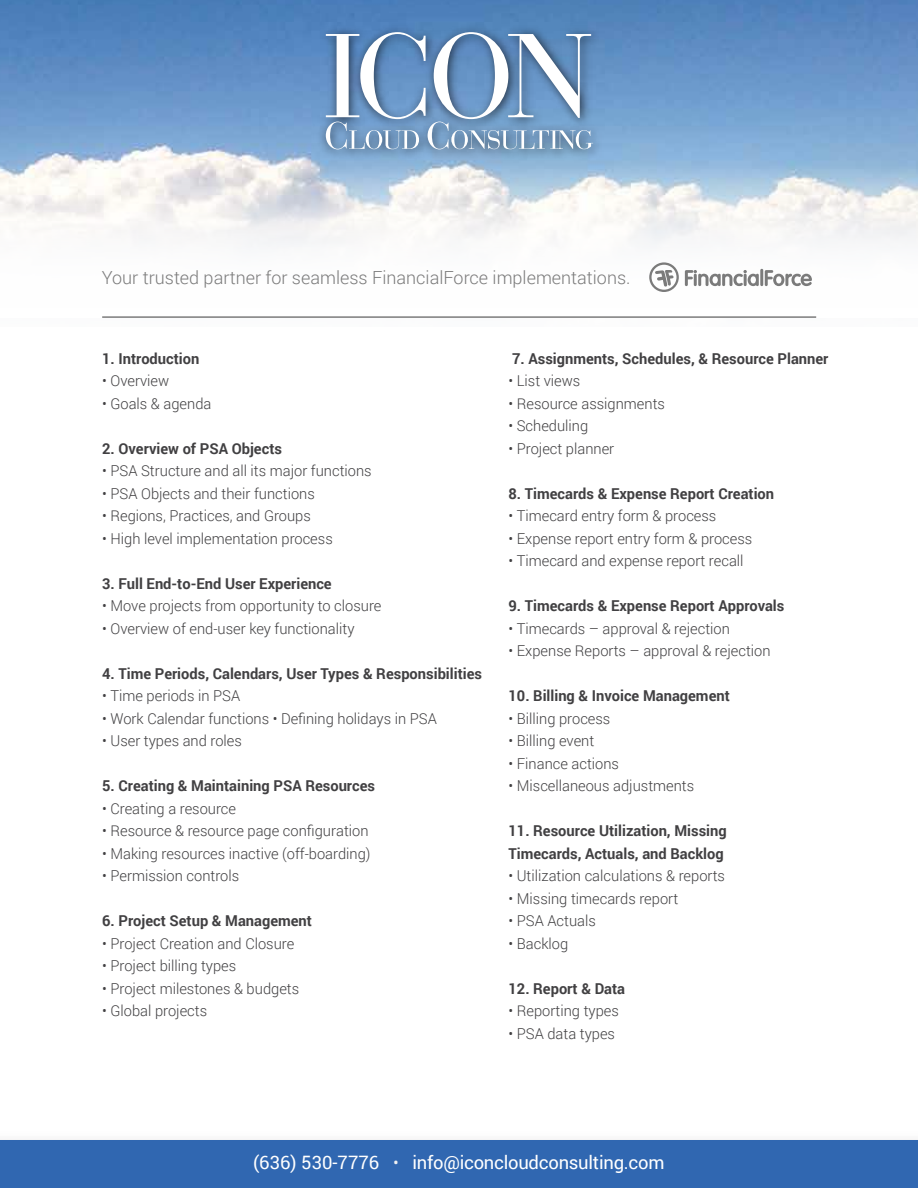
<style>
.page{position:relative;width:918px;height:1188px;background:#fff}
.page>*{position:absolute;margin:0;border:0;box-sizing:border-box;transform-origin:0 0}
.t1{font:18.45px "Roboto";letter-spacing:-.015em;color:#fff}
.t2{font:300 18px "Roboto";color:#7b7b7b}
.t3{font:300 15px "Roboto";color:#414042}
.t4{font:700 15px/22.5px "Roboto";color:#414042}
.s1{font-weight:300;font-size:18px;color:#f1f1f2}
</style>
<div class="page">
<img style="left:0;top:0;width:918px;height:166px">
<svg style="left:0;top:166px;width:918px;height:152px"></svg>
<div style="left:0;top:205px;width:918px;height:112px;background:linear-gradient(to bottom,#f4f3f2,#fff)"></div>
<div style="left:0;top:1140px;width:918px;height:48px;background:#3067b1"></div>
<img style="left:314px;top:20px;width:294px;height:145px">
<svg style="left:326px;top:32px;width:267px;height:117px"></svg>
<svg style="left:685px;top:270px;width:74px;height:16px"></svg>
<hr style="left:760px;top:269px;width:3px;height:17px;background:#7b7b7b">
<svg style="left:765px;top:270px;width:47px;height:16px"></svg>
<svg style="left:649px;top:262px;width:30px;height:30px"></svg>
<hr style="left:102px;top:316px;width:714px;height:2px;background:#7b7b7b">
<p class="t2" style="left:102px;top:265px;width:530px">Your trusted partner for seamless FinancialForce implementations.</p>
<p class="t4" style="left:102px;top:346px;width:99px">1. Introduction</p>
<p class="t3" style="left:102px;top:370px;width:69px">• Overview</p>
<p class="t3" style="left:102px;top:393px;width:111px">• Goals &amp; agenda</p>
<p class="t4" style="left:102px;top:436px;width:181px">2. Overview of PSA Objects</p>
<p class="t3" style="left:102px;top:460px;width:271px">• PSA Structure and all its major functions</p>
<p class="t3" style="left:102px;top:483px;width:214px">• PSA Objects and their functions</p>
<p class="t3" style="left:102px;top:505px;width:210px">• Regions, Practices, and Groups</p>
<p class="t3" style="left:102px;top:528px;width:232px">• High level implementation process</p>
<p class="t4" style="left:102px;top:571px;width:231px">3. Full End-to-End User Experience</p>
<p class="t3" style="left:102px;top:595px;width:281px">• Move projects from opportunity to closure</p>
<p class="t3" style="left:102px;top:618px;width:254px">• Overview of end-user key functionality</p>
<p class="t4" style="left:102px;top:661px;width:381px">4. Time Periods, Calendars, User Types &amp; Responsibilities</p>
<p class="t3" style="left:102px;top:685px;width:140px">• Time periods in PSA</p>
<p class="t3" style="left:102px;top:708px;width:336px">• Work Calendar functions • Defining holidays in PSA</p>
<p class="t3" style="left:102px;top:730px;width:141px">• User types and roles</p>
<p class="t4" style="left:102px;top:774px;width:274px">5. Creating &amp; Maintaining PSA Resources</p>
<p class="t3" style="left:102px;top:798px;width:135px">• Creating a resource</p>
<p class="t3" style="left:102px;top:820px;width:268px">• Resource &amp; resource page configuration</p>
<p class="t3" style="left:102px;top:843px;width:270px">• Making resources inactive (off-boarding)</p>
<p class="t3" style="left:102px;top:865px;width:139px">• Permission controls</p>
<p class="t4" style="left:102px;top:909px;width:211px">6. Project Setup &amp; Management</p>
<p class="t3" style="left:102px;top:933px;width:194px">• Project Creation and Closure</p>
<p class="t3" style="left:102px;top:955px;width:136px">• Project billing types</p>
<p class="t3" style="left:102px;top:978px;width:199px">• Project milestones &amp; budgets</p>
<p class="t3" style="left:102px;top:1000px;width:107px">• Global projects</p>
<p class="t4" style="left:512px;top:346px;width:318px">7. Assignments, Schedules, &amp; Resource Planner</p>
<p class="t3" style="left:508px;top:370px;width:73px">• List views</p>
<p class="t3" style="left:508px;top:393px;width:158px">• Resource assignments</p>
<p class="t3" style="left:508px;top:415px;width:81px">• Scheduling</p>
<p class="t3" style="left:508px;top:438px;width:107px">• Project planner</p>
<p class="t4" style="left:508px;top:481px;width:267px">8. Timecards &amp; Expense Report Creation</p>
<p class="t3" style="left:508px;top:505px;width:209px">• Timecard entry form &amp; process</p>
<p class="t3" style="left:508px;top:528px;width:245px">• Expense report entry form &amp; process</p>
<p class="t3" style="left:508px;top:550px;width:237px">• Timecard and expense report recall</p>
<p class="t4" style="left:508px;top:594px;width:277px">9. Timecards &amp; Expense Report Approvals</p>
<p class="t3" style="left:508px;top:618px;width:223px">• Timecards – approval &amp; rejection</p>
<p class="t3" style="left:508px;top:640px;width:264px">• Expense Reports – approval &amp; rejection</p>
<p class="t4" style="left:508px;top:684px;width:223px">10. Billing &amp; Invoice Management</p>
<p class="t3" style="left:508px;top:708px;width:103px">• Billing process</p>
<p class="t3" style="left:508px;top:730px;width:87px">• Billing event</p>
<p class="t3" style="left:508px;top:753px;width:112px">• Finance actions</p>
<p class="t3" style="left:508px;top:775px;width:187px">• Miscellaneous adjustments</p>
<p class="t4" style="left:508px;top:819px;width:220px">11. Resource Utilization, Missing<br>Timecards, Actuals, and Backlog</p>
<p class="t3" style="left:508px;top:865px;width:218px">• Utilization calculations &amp; reports</p>
<p class="t3" style="left:508px;top:888px;width:171px">• Missing timecards report</p>
<p class="t3" style="left:508px;top:910px;width:89px">• PSA Actuals</p>
<p class="t3" style="left:508px;top:933px;width:61px">• Backlog</p>
<p class="t4" style="left:508px;top:976px;width:118px">12. Report &amp; Data</p>
<p class="t3" style="left:508px;top:1000px;width:112px">• Reporting types</p>
<p class="t3" style="left:508px;top:1023px;width:108px">• PSA data types</p>
<p class="t1" style="left:253px;top:1149px;width:413px">(636) 530-7776 <span class="s1">•</span> info@iconcloudconsulting.com</p>
</div>
